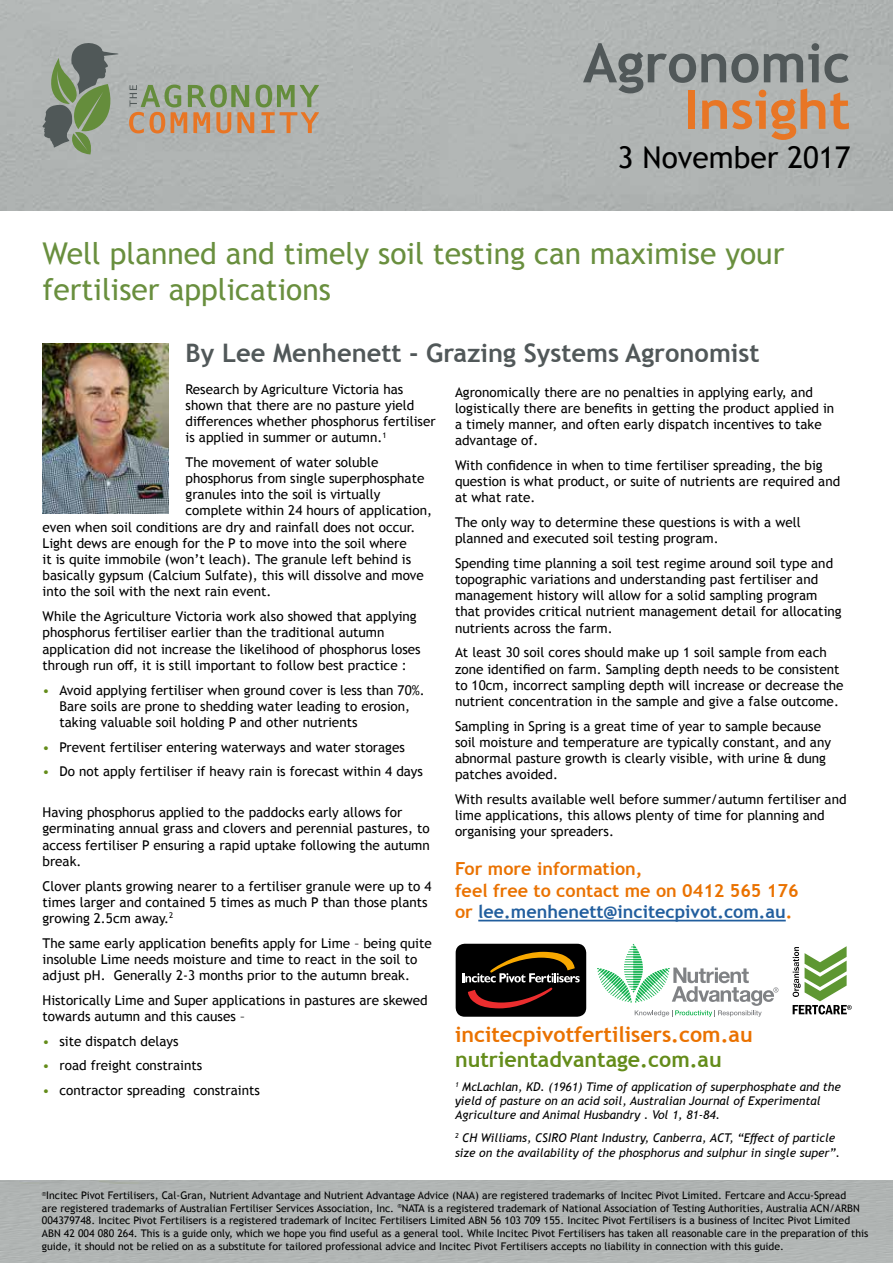
<style>
.page{position:relative;width:893px;height:1263px;background:#fff}
.page>*{position:absolute;margin:0;border:0;box-sizing:border-box;transform-origin:0 0}
.t1{font:700 54px "Trebuchet MS";color:#515859}
.t2{font:700 54px "Trebuchet MS";color:#e87625}
.t3{font:30px/36px "Trebuchet MS";color:#698f3e}
.t4{font:30px "Trebuchet MS";color:#000}
.t5{font:700 25.5px "Trebuchet MS";color:#515859}
.t6{font:700 21.45px "Trebuchet MS";color:#ea7200}
.t7{font:700 21.45px "Trebuchet MS";color:#648c1a}
.t8{font:700 18px/21.6px "Trebuchet MS";color:#ea7200}
.t9{font:13.5px/16.2px "Trebuchet MS";color:#000}
.t10{font:italic 12px/14.4px "Trebuchet MS";color:#000}
.t11{font:10.5px/12.6px "Trebuchet MS";color:#000}
.s1{color:#648c1a}
.s2{color:#215e9e}
</style>
<div class="page">
<svg style="left:43px;top:43px;width:77px;height:111px;background:#85937f"></svg>
<svg style="left:129px;top:85px;width:190px;height:48px;background:#aaa183"></svg>
<img style="left:43px;top:344px;width:126px;height:170px">
<svg style="left:793px;top:946px;width:59px;height:68px"></svg>
<svg style="left:597px;top:944px;width:181px;height:73px"></svg>
<div style="left:456px;top:944px;width:130px;height:73px;background:#000;border-radius:9px"></div>
<svg style="left:462px;top:952px;width:118px;height:30px"></svg>
<svg style="left:468px;top:988px;width:84px;height:20px"></svg>
<hr style="left:478px;top:920px;width:308px;height:1px;background:#215e9e">
<h1 class="t1" style="left:583px;top:29px;width:269px">Agronomic</h1>
<h1 class="t2" style="left:684px;top:76px;width:168px">Insight</h1>
<h2 class="t4" style="left:618px;top:138px;width:234px">3 November 2017</h2>
<h2 class="t3" style="left:43px;top:235px;width:743px">Well planned and timely soil testing can maximise your fertiliser applications</h2>
<h3 class="t5" style="left:186px;top:337px;width:576px">By Lee Menhenett - Grazing Systems Agronomist</h3>
<p class="t9" style="left:455px;top:383px;width:381px">Agronomically there are no penalties in applying early, and logistically there are benefits in getting the product applied in a timely manner, and often early dispatch incentives to take advantage of.</p>
<p class="t9" style="left:455px;top:457px;width:387px">With confidence in when to time fertiliser spreading, the big question is what product, or suite of nutrients are required and at what rate.</p>
<p class="t9" style="left:455px;top:514px;width:347px">The only way to determine these questions is with a well planned and executed soil testing program.</p>
<p class="t9" style="left:455px;top:555px;width:388px">Spending time planning a soil test regime around soil type and topographic variations and understanding past fertiliser and management history will allow for a solid sampling program that provides critical nutrient management detail for allocating nutrients across the farm.</p>
<p class="t9" style="left:455px;top:644px;width:390px">At least 30 soil cores should make up 1 soil sample from each zone identified on farm. Sampling depth needs to be consistent to 10cm, incorrect sampling depth will increase or decrease the nutrient concentration in the sample and give a false outcome.</p>
<p class="t9" style="left:455px;top:718px;width:378px">Sampling in Spring is a great time of year to sample because soil moisture and temperature are typically constant, and any abnormal pasture growth is clearly visible, with urine &amp; dung patches avoided.</p>
<p class="t9" style="left:455px;top:791px;width:393px">With results available well before summer/autumn fertiliser and lime applications, this allows plenty of time for planning and organising your spreaders.</p>
<p class="t9" style="left:186px;top:381px;width:252px">Research by Agriculture Victoria has shown that there are no pasture yield differences whether phosphorus fertiliser is applied in summer or autumn.<sup>1</sup></p>
<p class="t9" style="left:186px;top:454px;width:194px">The movement of water soluble</p>
<p class="t9" style="left:186px;top:470px;width:240px">phosphorus from single superphosphate</p>
<p class="t9" style="left:186px;top:486px;width:196px">granules into the soil is virtually</p>
<p class="t9" style="left:186px;top:502px;width:248px">complete within 24 hours of application,</p>
<p class="t9" style="left:43px;top:519px;width:374px">even when soil conditions are dry and rainfall does not occur.</p>
<p class="t9" style="left:43px;top:535px;width:366px">Light dews are enough for the P to move into the soil where</p>
<p class="t9" style="left:43px;top:551px;width:370px">it is quite immobile (won’t leach). The granule left behind is</p>
<p class="t9" style="left:43px;top:567px;width:383px">basically gypsum (Calcium Sulfate), this will dissolve and move</p>
<p class="t9" style="left:43px;top:583px;width:230px">into the soil with the next rain event.</p>
<p class="t9" style="left:43px;top:608px;width:380px">While the Agriculture Victoria work also showed that applying phosphorus fertiliser earlier than the traditional autumn application did not increase the likelihood of phosphorus loses through run off, it is still important to follow best practice :</p>
<p class="t9" style="left:60px;top:681px;width:367px;text-indent:-17px"><span class="s1">•</span> Avoid applying fertiliser when ground cover is less than 70%.<br>Bare soils are prone to shedding water leading to erosion, taking valuable soil holding P and other nutrients</p>
<p class="t9" style="left:43px;top:739px;width:364px"><span class="s1">•</span> Prevent fertiliser entering waterways and water storages</p>
<p class="t9" style="left:43px;top:763px;width:382px"><span class="s1">•</span> Do not apply fertiliser if heavy rain is forecast within 4 days</p>
<p class="t9" style="left:43px;top:804px;width:389px">Having phosphorus applied to the paddocks early allows for germinating annual grass and clovers and perennial pastures, to access fertiliser P ensuring a rapid uptake following the autumn break.</p>
<p class="t9" style="left:43px;top:877px;width:391px">Clover plants growing nearer to a fertiliser granule were up to 4 times larger and contained 5 times as much P than those plants growing 2.5cm away.<sup>2</sup></p>
<p class="t9" style="left:43px;top:935px;width:391px">The same early application benefits apply for Lime – being quite insoluble Lime needs moisture and time to react in the soil to adjust pH. Generally 2-3 months prior to the autumn break.</p>
<p class="t9" style="left:43px;top:992px;width:387px">Historically Lime and Super applications in pastures are skewed towards autumn and this causes –</p>
<p class="t9" style="left:43px;top:1033px;width:138px"><span class="s1">•</span> site dispatch delays</p>
<p class="t9" style="left:43px;top:1057px;width:161px"><span class="s1">•</span> road freight constraints</p>
<p class="t9" style="left:43px;top:1082px;width:219px"><span class="s1">•</span> contractor spreading constraints</p>
<h3 class="t8" style="left:455px;top:858px;width:345px">For more information,<br>feel free to contact me on 0412 565 176 or <span class="s2">lee.menhenett@incitecpivot.com.au</span>.</h3>
<h3 class="t6" style="left:455px;top:1021px;width:299px">incitecpivotfertilisers.com.au</h3>
<h3 class="t7" style="left:455px;top:1046px;width:268px">nutrientadvantage.com.au</h3>
<p class="t10" style="left:455px;top:1079px;width:388px"><sup>1</sup> McLachlan, KD. (1961) Time of application of superphosphate and the yield of pasture on an acid soil, Australian Journal of Experimental<br>Agriculture and Animal Husbandry . Vol 1, 81-84.</p>
<p class="t10" style="left:455px;top:1131px;width:387px"><sup>2</sup> CH Williams, CSIRO Plant Industry, Canberra, ACT, “Effect of particle size on the availability of the phosphorus and sulphur in single super”.</p>
<p class="t11" style="left:42px;top:1189px;width:828px"><sup>®</sup>Incitec Pivot Fertilisers, Cal-Gran, Nutrient Advantage and Nutrient Advantage Advice (NAA) are registered trademarks of Incitec Pivot Limited. Fertcare and Accu-Spread<br>are registered trademarks of Australian Fertiliser Services Association, Inc. <sup>®</sup>NATA is a registered trademark of National Association of Testing Authorities, Australia ACN/ARBN 004379748. Incitec Pivot Fertilisers is a registered trademark of Incitec Fertilisers Limited ABN 56 103 709 155. Incitec Pivot Fertilisers is a business of Incitec Pivot Limited ABN 42 004 080 264. This is a guide only, which we hope you find useful as a general tool. While Incitec Pivot Fertilisers has taken all reasonable care in the preparation of this guide, it should not be relied on as a substitute for tailored professional advice and Incitec Pivot Fertilisers accepts no liability in connection with this guide.</p>
</div>
